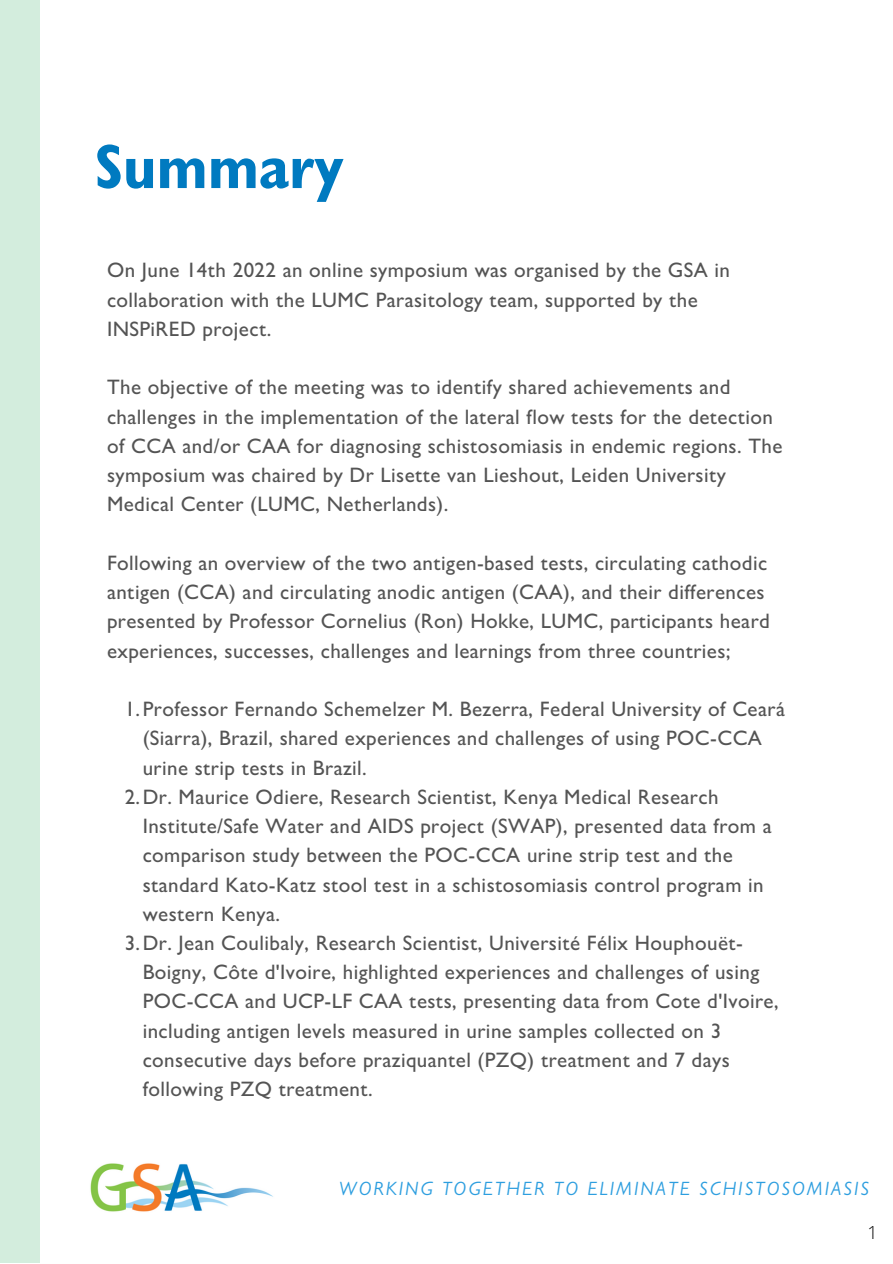
<style>
.page{position:relative;width:893px;height:1264px;background:#fff}
.page>*{position:absolute;margin:0;border:0;box-sizing:border-box;transform-origin:0 0}
.t1{font:700 condensed 63px "Gill Sans";color:#007ac0}
.t2{font:500 21px/29.2px "Gill Sans";letter-spacing:.02em;color:#545454}
.t3{font:italic 19.35px "Gill Sans";letter-spacing:.11em;color:#2d9edf}
.t4{font:300 18px "Open Sans";color:#000}
</style>
<div class="page">
<div style="left:0;top:0;width:39px;height:1262px;background:#d3eddd"></div>
<img style="left:90px;top:1163px;width:183px;height:49px">
<h1 class="t1" style="left:95px;top:145px;width:251px">Summary</h1>
<p class="t2" style="left:107px;top:259px;width:624px">On June 14th 2022 an online symposium was organised by the GSA in collaboration with the LUMC Parasitology team, supported by the<br>INSPiRED project.</p>
<p class="t2" style="left:107px;top:376px;width:677px">The objective of the meeting was to identify shared achievements and challenges in the implementation of the lateral flow tests for the detection of CCA and/or CAA for diagnosing schistosomiasis in endemic regions. The symposium was chaired by Dr Lisette van Lieshout, Leiden University Medical Center (LUMC, Netherlands).</p>
<p class="t2" style="left:107px;top:551px;width:664px">Following an overview of the two antigen-based tests, circulating cathodic antigen (CCA) and circulating anodic antigen (CAA), and their differences presented by Professor Cornelius (Ron) Hokke, LUMC, participants heard experiences, successes, challenges and learnings from three countries;</p>
<p class="t2" style="left:125px;top:697px;width:661px">1.Professor Fernando Schemelzer M. Bezerra, Federal University of Ceará</p>
<p class="t2" style="left:143px;top:727px;width:620px">(Siarra), Brazil, shared experiences and challenges of using POC-CCA</p>
<p class="t2" style="left:143px;top:756px;width:226px">urine strip tests in Brazil.</p>
<p class="t2" style="left:125px;top:785px;width:595px">2.Dr. Maurice Odiere, Research Scientist, Kenya Medical Research</p>
<p class="t2" style="left:143px;top:814px;width:630px">Institute/Safe Water and AIDS project (SWAP), presented data from a</p>
<p class="t2" style="left:143px;top:843px;width:591px">comparison study between the POC-CCA urine strip test and the</p>
<p class="t2" style="left:143px;top:873px;width:622px">standard Kato-Katz stool test in a schistosomiasis control program in</p>
<p class="t2" style="left:143px;top:902px;width:139px">western Kenya.</p>
<p class="t2" style="left:125px;top:931px;width:619px">3.Dr. Jean Coulibaly, Research Scientist, Université Félix Houphouët-</p>
<p class="t2" style="left:143px;top:960px;width:618px">Boigny, Côte d'Ivoire, highlighted experiences and challenges of using</p>
<p class="t2" style="left:143px;top:990px;width:637px">POC-CCA and UCP-LF CAA tests, presenting data from Cote d'Ivoire,</p>
<p class="t2" style="left:143px;top:1019px;width:580px">including antigen levels measured in urine samples collected on 3</p>
<p class="t2" style="left:143px;top:1048px;width:588px">consecutive days before praziquantel (PZQ) treatment and 7 days</p>
<p class="t2" style="left:143px;top:1077px;width:231px">following PZQ treatment.</p>
<p class="t3" style="left:339px;top:1181px;width:531px">WORKING TOGETHER TO ELIMINATE SCHISTOSOMIASIS</p>
<p class="t4" style="left:867px;top:1219px;width:12px">1</p>
</div>
